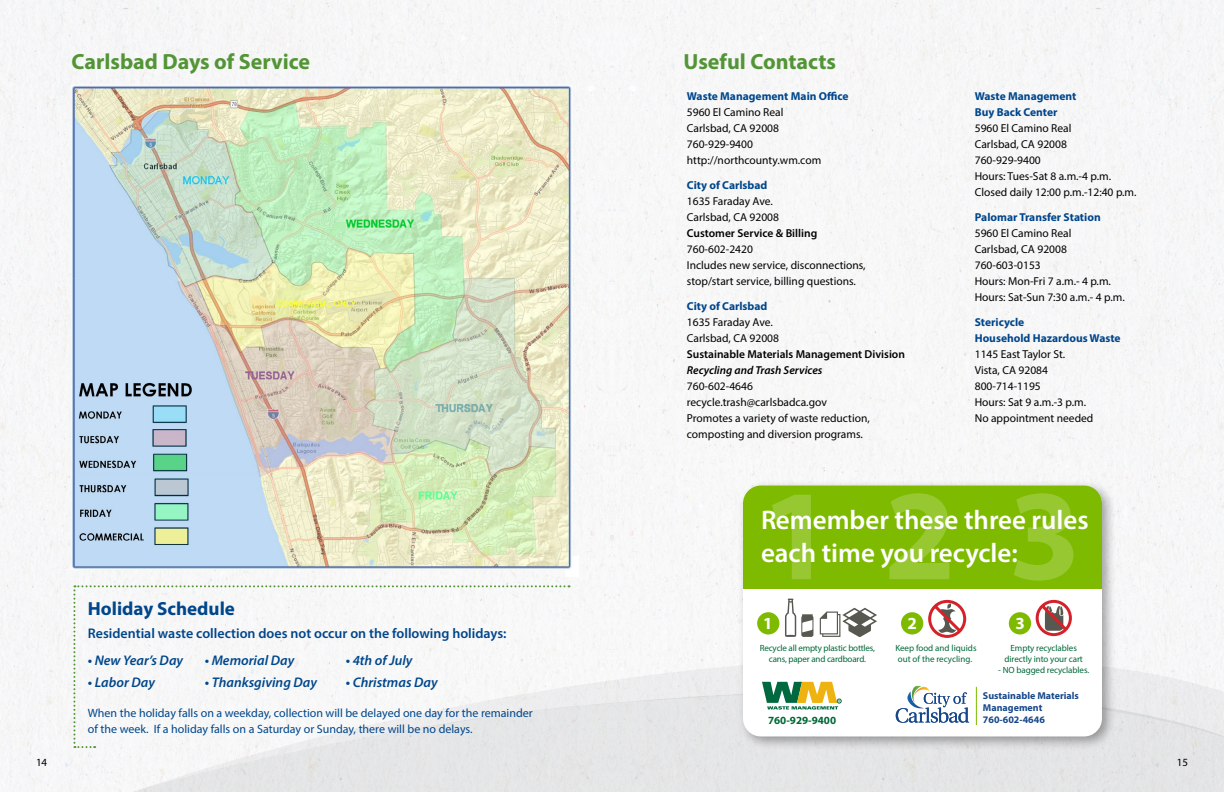
<style>
.page{position:relative;width:1224px;height:792px;background:#fff}
.page>*{position:absolute;margin:0;border:0;box-sizing:border-box;transform-origin:0 0}
.t1{font:700 130px "Myriad Pro";color:#fff}
.t2{font:600 27px/32.4px "Myriad Pro";color:#fff}
.t3{font:700 22px "Myriad Pro";color:#539536}
.t4{font:700 19px "Myriad Pro";color:#00468b}
.t5{font:700 17px "Myriad Pro";color:#fff}
.t6{font:italic 600 14px "Myriad Pro";color:#00468b}
.t7{font:600 14px "Myriad Pro";color:#00468b}
.t8{font:12px/16px "Myriad Pro";color:#00468b}
.t9{font:11.5px/16px "Myriad Pro";color:#000}
.t10{font:700 11.5px/16px "Myriad Pro";color:#00468b}
.t11{font:600 11.5px "Myriad Pro";color:#000}
.t12{font:italic 600 11.5px "Myriad Pro";color:#000}
.t13{font:700 11px "Myriad Pro";color:#006838}
.t14{font:11px "Myriad Pro";color:#000}
.t15{font:700 10px/12px "Myriad Pro";color:#17488a}
.t16{font:9px/10.8px "Myriad Pro";letter-spacing:-.01em;color:#006838;text-align:center}
</style>
<div class="page">
<img style="left:0;top:0;width:1224px;height:792px">
<div style="left:32px;top:668px;width:94px;height:124px;background:#f6f7f7"></div>
<svg style="left:126px;top:636px;width:1098px;height:156px;fill:#e5e6e7"></svg>
<img style="left:68px;top:78px;width:511px;height:498px">
<svg style="left:73px;top:585px;width:497px;height:163px"></svg>
<div style="left:737px;top:480px;width:380px;height:271px;background:#000;opacity:.35"></div>
<div style="left:743px;top:485px;width:359px;height:251px;background:#fff;border-radius:18px"></div>
<svg style="left:928px;top:599px;width:39px;height:39px"></svg>
<div style="left:901px;top:612px;width:22px;height:22px;background:#7ebb00;border-radius:50%"></div>
<svg style="left:1035px;top:599px;width:37px;height:38px"></svg>
<div style="left:1009px;top:612px;width:22px;height:22px;background:#7ebb00;border-radius:50%"></div>
<div style="left:757px;top:612px;width:22px;height:22px;background:#7ebb00;border-radius:50%"></div>
<svg style="left:785px;top:599px;width:28px;height:38px"></svg>
<svg style="left:820px;top:608px;width:57px;height:29px"></svg>
<div style="left:743px;top:485px;width:359px;height:103px;background:#7ebb00"></div>
<svg style="left:762px;top:682px;width:80px;height:28px"></svg>
<svg style="left:896px;top:686px;width:73px;height:37px"></svg>
<hr style="left:976px;top:687px;width:1px;height:38px;background:#7ebb00">
<h3 class="t3" style="left:72px;top:47px;width:240px">Carlsbad Days of Service</h3>
<h3 class="t4" style="left:88px;top:596px;width:149px">Holiday Schedule</h3>
<p class="t7" style="left:88px;top:625px;width:420px">Residential waste collection does not occur on the following holidays:</p>
<p class="t6" style="left:88px;top:652px;width:97px">• New Year’s Day</p>
<p class="t6" style="left:205px;top:652px;width:91px">• Memorial Day</p>
<p class="t6" style="left:346px;top:652px;width:68px">• 4th of July</p>
<p class="t6" style="left:88px;top:674px;width:69px">• Labor Day</p>
<p class="t6" style="left:205px;top:674px;width:114px">• Thanksgiving Day</p>
<p class="t6" style="left:346px;top:674px;width:93px">• Christmas Day</p>
<p class="t8" style="left:88px;top:705px;width:446px">When the holiday falls on a weekday, collection will be delayed one day for the remainder of the week. If a holiday falls on a Saturday or Sunday, there will be no delays.</p>
<h3 class="t3" style="left:684px;top:47px;width:154px">Useful Contacts</h3>
<p class="t10" style="left:687px;top:88px;width:163px">Waste Management Main Office</p>
<p class="t9" style="left:687px;top:104px;width:136px">5960 El Camino Real<br>Carlsbad, CA 92008<br>760-929-9400 http://northcounty.wm.com</p>
<p class="t10" style="left:687px;top:177px;width:82px">City of Carlsbad</p>
<p class="t9" style="left:687px;top:193px;width:94px">1635 Faraday Ave.<br>Carlsbad, CA 92008</p>
<p class="t11" style="left:687px;top:226px;width:132px">Customer Service &amp; Billing</p>
<p class="t9" style="left:687px;top:241px;width:180px">760-602-2420<br>Includes new service, disconnections, stop/start service, billing questions.</p>
<p class="t10" style="left:687px;top:298px;width:82px">City of Carlsbad</p>
<p class="t9" style="left:687px;top:314px;width:94px">1635 Faraday Ave.<br>Carlsbad, CA 92008</p>
<p class="t11" style="left:687px;top:347px;width:220px">Sustainable Materials Management Division</p>
<p class="t12" style="left:687px;top:363px;width:137px">Recycling and Trash Services</p>
<p class="t9" style="left:687px;top:378px;width:184px">760-602-4646 recycle.trash@carlsbadca.gov<br>Promotes a variety of waste reduction, composting and diversion programs.</p>
<p class="t10" style="left:975px;top:88px;width:103px">Waste Management<br>Buy Back Center</p>
<p class="t9" style="left:975px;top:120px;width:163px">5960 El Camino Real<br>Carlsbad, CA 92008<br>760-929-9400<br>Hours: Tues-Sat 8 a.m.-4 p.m.<br>Closed daily 12:00 p.m.-12:40 p.m.</p>
<p class="t10" style="left:975px;top:209px;width:127px">Palomar Transfer Station</p>
<p class="t9" style="left:975px;top:225px;width:151px">5960 El Camino Real<br>Carlsbad, CA 92008<br>760-603-0153<br>Hours: Mon-Fri 7 a.m.- 4 p.m.<br>Hours: Sat-Sun 7:30 a.m.- 4 p.m.</p>
<p class="t10" style="left:975px;top:314px;width:147px">Stericycle<br>Household Hazardous Waste</p>
<p class="t9" style="left:975px;top:346px;width:120px">1145 East Taylor St.<br>Vista, CA 92084<br>800-714-1195<br>Hours: Sat 9 a.m.-3 p.m.<br>No appointment needed</p>
<h1 class="t1" style="left:761px;top:451px;width:321px">123</h1>
<h2 class="t2" style="left:761px;top:503px;width:329px">Remember these three rules each time you recycle:</h2>
<h3 class="t5" style="left:763px;top:612px;width:11px">1</h3>
<h3 class="t5" style="left:908px;top:612px;width:11px">2</h3>
<h3 class="t5" style="left:1016px;top:612px;width:11px">3</h3>
<p class="t16" style="left:760px;top:643px;width:117px">Recycle all empty plastic bottles, cans, paper and cardboard.</p>
<p class="t16" style="left:895px;top:643px;width:83px;text-align:left">Keep food and liquids out of the recycling.</p>
<p class="t16" style="left:1005px;top:643px;width:80px">Empty recyclables directly into your cart</p>
<p class="t16" style="left:998px;top:664px;width:93px">- NO bagged recyclables.</p>
<p class="t13" style="left:768px;top:713px;width:70px">760-929-9400</p>
<p class="t15" style="left:983px;top:690px;width:97px">Sustainable Materials<br>Management<br>760-602-4646</p>
<p class="t14" style="left:36px;top:756px;width:13px">14</p>
<p class="t14" style="left:1177px;top:756px;width:13px">15</p>
</div>
